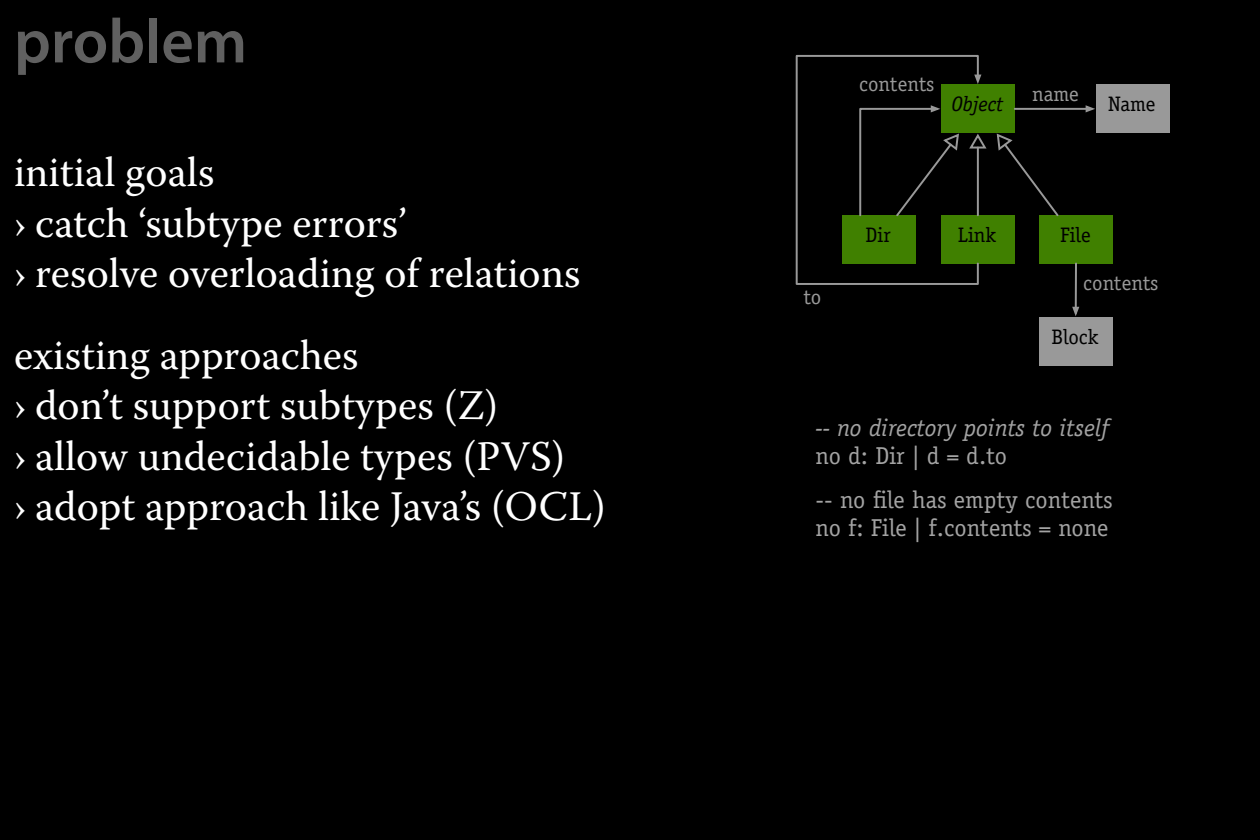
<style>
.page{position:relative;width:1260px;height:840px;background:#000}
.page>*{position:absolute;margin:0;border:0;box-sizing:border-box;transform-origin:0 0}
.t1{font:600 63px "Myriad Pro";color:#606060}
.subpoint{font:42px/50.4px "Warnock Pro";color:#fff}
.point{font:42px "Warnock Pro";color:#fff}
.code{font:24.5px/28px "Officina Serif Std";color:#a3a3a3}
.code-2{font:italic 24.5px/28px "Officina Serif Std";color:#a3a3a3}
.t2{font:21px "Officina Serif Std";color:#999}
.t3{font:21px "Officina Serif Std";color:#000}
.t4{font:italic 21px "Officina Serif Std";color:#000}
.s1{font-style:normal}
</style>
<div class="page">
<div style="left:941px;top:85px;width:74px;height:48px;background:#408000"></div>
<div style="left:1039px;top:215px;width:74px;height:49px;background:#408000"></div>
<div style="left:941px;top:215px;width:74px;height:49px;background:#408000"></div>
<div style="left:1039px;top:317px;width:74px;height:48px;background:#999"></div>
<div style="left:1096px;top:85px;width:74px;height:48px;background:#999"></div>
<svg style="left:980px;top:137px;width:7px;height:12px"></svg>
<svg style="left:996px;top:133px;width:63px;height:84px"></svg>
<hr style="left:1015px;top:108px;width:72px;height:2px;background:#999">
<svg style="left:1085px;top:105px;width:10px;height:8px"></svg>
<hr style="left:1075px;top:264px;width:2px;height:44px;background:#999">
<svg style="left:1072px;top:306px;width:8px;height:10px"></svg>
<svg style="left:796px;top:55px;width:184px;height:230px"></svg>
<svg style="left:973px;top:74px;width:9px;height:10px"></svg>
<p class="t1" style="left:14px;top:6px;width:235px">problem</p>
<p class="point" style="left:14px;top:147px;width:202px">initial goals</p>
<p class="subpoint" style="left:14px;top:197px;width:394px">› catch ‘subtype errors’</p>
<p class="subpoint" style="left:14px;top:247px;width:568px">› resolve overloading of relations</p>
<p class="point" style="left:14px;top:330px;width:346px">existing approaches</p>
<p class="subpoint" style="left:14px;top:380px;width:553px">› don’t support subtypes (Z)<br>› allow undecidable types (PVS)</p>
<p class="subpoint" style="left:14px;top:481px;width:593px">› adopt approach like Java’s (OCL)</p>
<p class="t2" style="left:859px;top:72px;width:77px">contents</p>
<p class="t4" style="left:951px;top:92px;width:53px">Object</p>
<p class="t2" style="left:1032px;top:82px;width:48px">name</p>
<p class="t3" style="left:1109px;top:92px;width:49px">Name</p>
<p class="t2" style="left:803px;top:285px;width:19px">to</p>
<p class="t3" style="left:865px;top:223px;width:27px">Dir</p>
<p class="t3" style="left:958px;top:223px;width:40px">Link</p>
<p class="t3" style="left:1060px;top:223px;width:32px">File</p>
<p class="t2" style="left:1083px;top:271px;width:77px">contents</p>
<p class="t3" style="left:1051px;top:324px;width:49px">Block</p>
<p class="code-2" style="left:816px;top:414px;width:295px">-- no directory points to itself <span class="s1">no d: Dir | d = d.to</span></p>
<p class="code" style="left:816px;top:485px;width:299px">-- no file has empty contents no f: File | f.contents = none</p>
</div>
